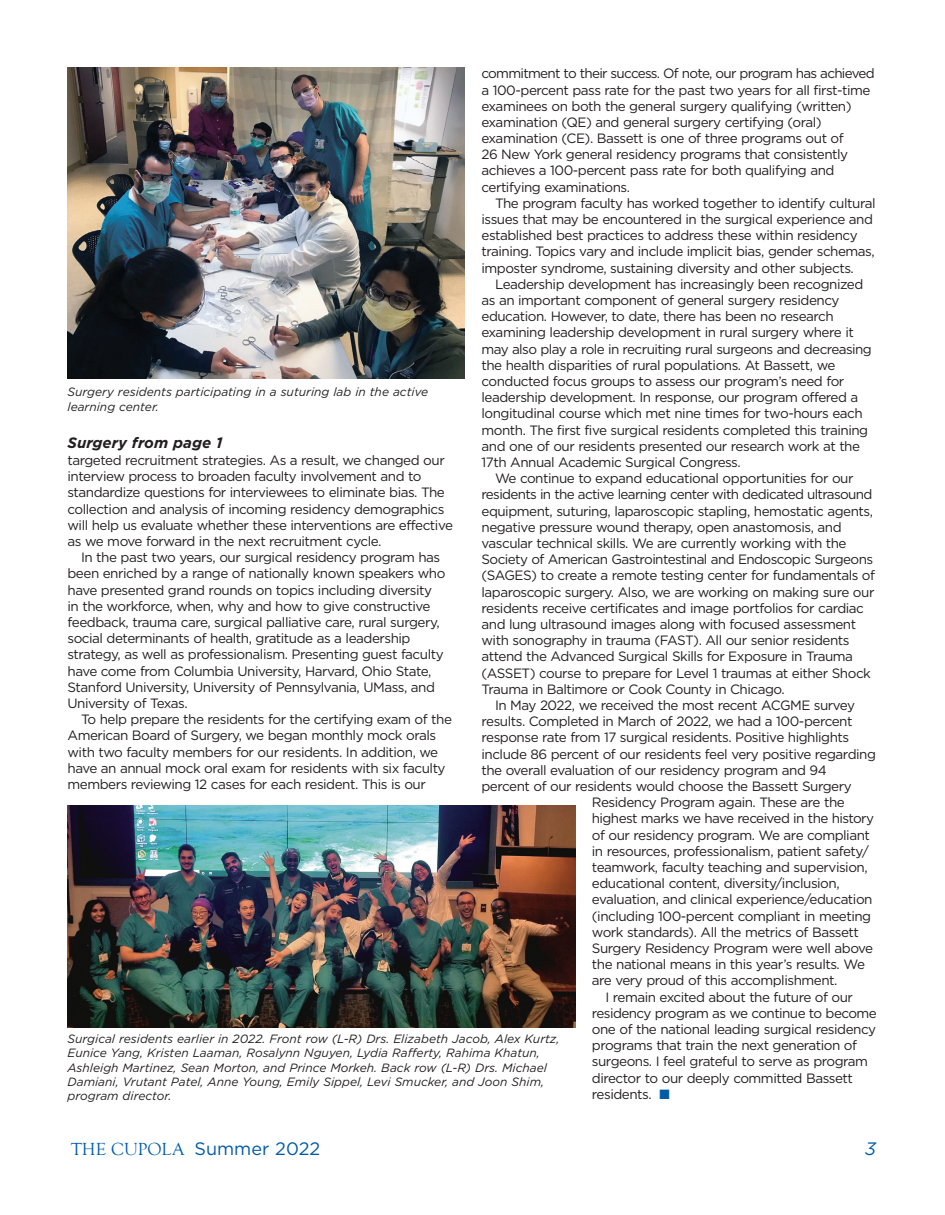
<style>
.page{position:relative;width:945px;height:1215px;background:#fff}
.page>*{position:absolute;margin:0;border:0;box-sizing:border-box;transform-origin:0 0}
.t1{font:18px "Gotham";color:#015ba9}
.t2{font:italic 18px "Gotham";color:#015ba9}
.t3{font:italic 700 15px "Gotham";color:#231f20}
.t4{font:13.5px/16.2px "Gotham";letter-spacing:-.035em;color:#231f20}
.t5{font:italic 12px/14.4px "Gotham";color:#231f20}
.s1{color:#015ba9}
.s2{font-family:"Goudy Old Style T"}
</style>
<div class="page">
<img style="left:68px;top:68px;width:397px;height:311px">
<img style="left:68px;top:805px;width:507px;height:222px">
<p class="t4" style="left:482px;top:66px;width:395px">commitment to their success. Of note, our program has achieved a 100-percent pass rate for the past two years for all first-time examinees on both the general surgery qualifying (written) examination (QE) and general surgery certifying (oral) examination (CE). Bassett is one of three programs out of<br>26 New York general residency programs that consistently achieves a 100-percent pass rate for both qualifying and certifying examinations.</p>
<p class="t4" style="left:482px;top:196px;width:396px;text-indent:14px">The program faculty has worked together to identify cultural issues that may be encountered in the surgical experience and established best practices to address these within residency training. Topics vary and include implicit bias, gender schemas, imposter syndrome, sustaining diversity and other subjects.</p>
<p class="t4" style="left:482px;top:277px;width:392px;text-indent:14px">Leadership development has increasingly been recognized as an important component of general surgery residency education. However, to date, there has been no research examining leadership development in rural surgery where it may also play a role in recruiting rural surgeons and decreasing the health disparities of rural populations. At Bassett, we conducted focus groups to assess our program’s need for leadership development. In response, our program offered a longitudinal course which met nine times for two-hours each month. The first five surgical residents completed this training and one of our residents presented our research work at the 17th Annual Academic Surgical Congress.</p>
<p class="t4" style="left:482px;top:471px;width:395px;text-indent:14px">We continue to expand educational opportunities for our residents in the active learning center with dedicated ultrasound equipment, suturing, laparoscopic stapling, hemostatic agents, negative pressure wound therapy, open anastomosis, and vascular technical skills. We are currently working with the Society of American Gastrointestinal and Endoscopic Surgeons (SAGES) to create a remote testing center for fundamentals of laparoscopic surgery. Also, we are working on making sure our residents receive certificates and image portfolios for cardiac and lung ultrasound images along with focused assessment with sonography in trauma (FAST). All our senior residents attend the Advanced Surgical Skills for Exposure in Trauma (ASSET) course to prepare for Level 1 traumas at either Shock Trauma in Baltimore or Cook County in Chicago.</p>
<p class="t4" style="left:495px;top:698px;width:362px">In May 2022, we received the most recent ACGME survey</p>
<p class="t4" style="left:482px;top:714px;width:373px">results. Completed in March of 2022, we had a 100-percent</p>
<p class="t4" style="left:482px;top:731px;width:369px">response rate from 17 surgical residents. Positive highlights</p>
<p class="t4" style="left:482px;top:747px;width:396px">include 86 percent of our residents feel very positive regarding</p>
<p class="t4" style="left:482px;top:763px;width:347px">the overall evaluation of our residency program and 94</p>
<p class="t4" style="left:482px;top:779px;width:372px">percent of our residents would choose the Bassett Surgery</p>
<p class="t4" style="left:592px;top:795px;width:254px">Residency Program again. These are the</p>
<p class="t4" style="left:592px;top:812px;width:284px">highest marks we have received in the history</p>
<p class="t4" style="left:592px;top:828px;width:280px">of our residency program. We are compliant</p>
<p class="t4" style="left:592px;top:844px;width:279px">in resources, professionalism, patient safety/</p>
<p class="t4" style="left:592px;top:860px;width:277px">teamwork, faculty teaching and supervision,</p>
<p class="t4" style="left:592px;top:876px;width:249px">educational content, diversity/inclusion,</p>
<p class="t4" style="left:592px;top:893px;width:282px">evaluation, and clinical experience/education</p>
<p class="t4" style="left:592px;top:909px;width:281px">(including 100-percent compliant in meeting</p>
<p class="t4" style="left:592px;top:925px;width:269px">work standards). All the metrics of Bassett</p>
<p class="t4" style="left:592px;top:941px;width:283px">Surgery Residency Program were well above</p>
<p class="t4" style="left:592px;top:957px;width:275px">the national means in this year’s results. We</p>
<p class="t4" style="left:592px;top:974px;width:247px">are very proud of this accomplishment.</p>
<p class="t4" style="left:592px;top:990px;width:286px;text-indent:14px">I remain excited about the future of our residency program as we continue to become one of the national leading surgical residency programs that train the next generation of surgeons. I feel grateful to serve as program director to our deeply committed Bassett residents. <span class="s1">■</span></p>
<p class="t5" style="left:68px;top:386px;width:362px">Surgery residents participating in a suturing lab in the active learning center.</p>
<p class="t3" style="left:68px;top:434px;width:157px">Surgery from page 1</p>
<p class="t4" style="left:68px;top:453px;width:387px">targeted recruitment strategies. As a result, we changed our interview process to broaden faculty involvement and to standardize questions for interviewees to eliminate bias. The collection and analysis of incoming residency demographics will help us evaluate whether these interventions are effective as we move forward in the next recruitment cycle.</p>
<p class="t4" style="left:68px;top:550px;width:379px;text-indent:14px">In the past two years, our surgical residency program has been enriched by a range of nationally known speakers who have presented grand rounds on topics including diversity in the workforce, when, why and how to give constructive feedback, trauma care, surgical palliative care, rural surgery, social determinants of health, gratitude as a leadership strategy, as well as professionalism. Presenting guest faculty have come from Columbia University, Harvard, Ohio State, Stanford University, University of Pennsylvania, UMass, and University of Texas.</p>
<p class="t4" style="left:68px;top:712px;width:386px;text-indent:14px">To help prepare the residents for the certifying exam of the American Board of Surgery, we began monthly mock orals with two faculty members for our residents. In addition, we have an annual mock oral exam for residents with six faculty members reviewing 12 cases for each resident. This is our</p>
<p class="t5" style="left:68px;top:1032px;width:494px">Surgical residents earlier in 2022. Front row (L-R) Drs. Elizabeth Jacob, Alex Kurtz, Eunice Yang, Kristen Laaman, Rosalynn Nguyen, Lydia Rafferty, Rahima Khatun, Ashleigh Martinez, Sean Morton, and Prince Morkeh. Back row (L-R) Drs. Michael Damiani, Vrutant Patel, Anne Young, Emily Sippel, Levi Smucker, and Joon Shim, program director.</p>
<p class="t1" style="left:71px;top:1142px;width:251px"><span class="s2">THE CUPOLA</span> Summer 2022</p>
<p class="t2" style="left:865px;top:1142px;width:12px">3</p>
</div>
